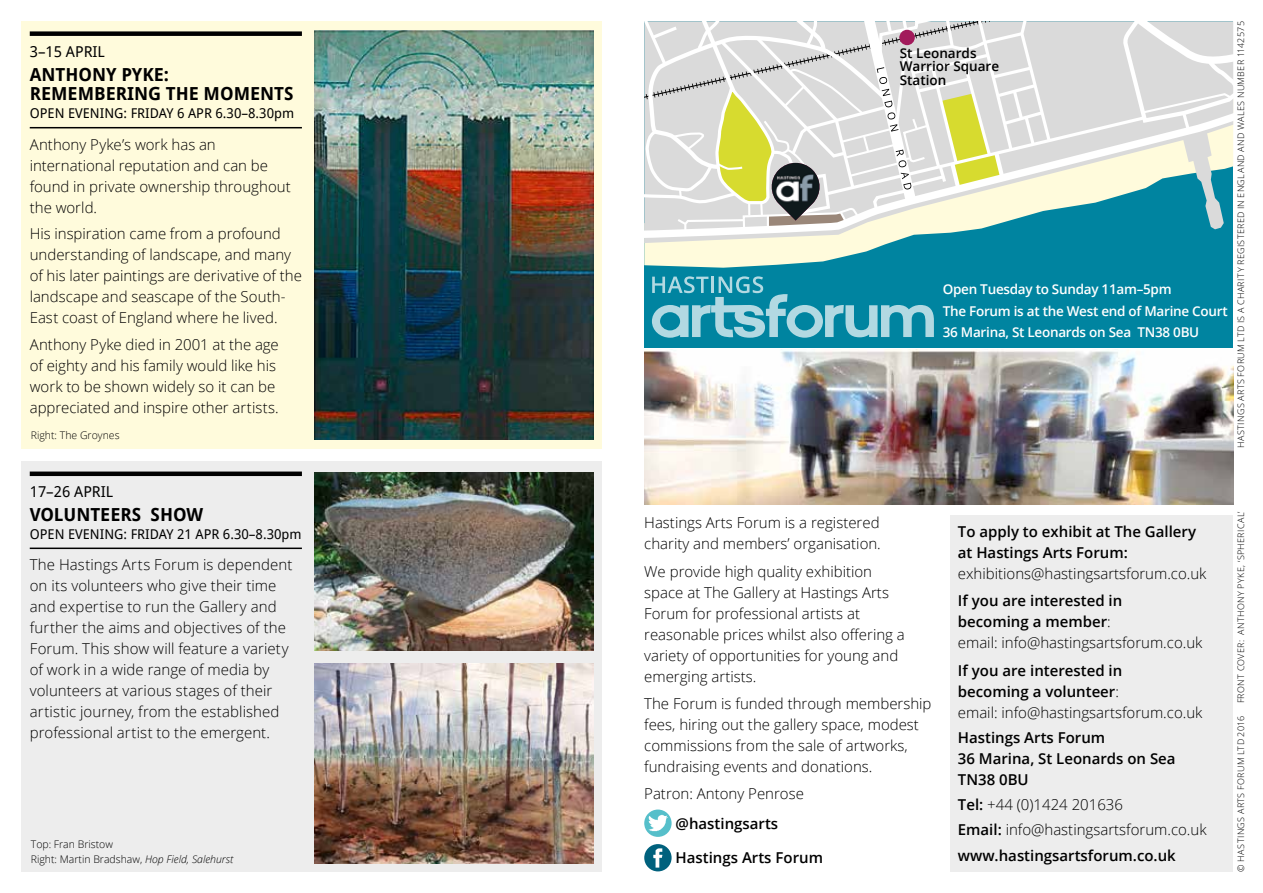
<style>
.page{position:relative;width:1263px;height:893px;background:#fff}
.page>*{position:absolute;margin:0;border:0;box-sizing:border-box;transform-origin:0 0}
.t1{font:700 18px/19.5px "Droid Sans";color:#000}
.t2{font:300 15px/21px "Open Sans";color:#000}
.t3{font:600 15px/21px "Open Sans";color:#000}
.t4{font:15px "Droid Sans";color:#000}
.t5{font:600 13.5px/21px "Open Sans";letter-spacing:-.02em;color:#fff}
.t6{font:13.5px "Droid Sans";color:#000}
.t7{font:600 13.5px/13.5px "Open Sans";color:#000}
.t8{font:300 10.5px/15px "Open Sans";color:#000}
.t9{font:300 9px "Open Sans";letter-spacing:.04em;color:#000}
.s1{font-style:italic}
.s2{font-weight:300}
.s3{font-weight:600}
</style>
<div class="page">
<div style="left:644px;top:21px;width:589px;height:327px;background:#0084a0"></div>
<svg style="left:644px;top:243px;width:245px;height:25px;fill:#fffbdc"></svg>
<svg style="left:644px;top:234px;width:282px;height:8px;background:#dfe7da"></svg>
<svg style="left:652px;top:276px;width:282px;height:62px"></svg>
<div style="left:950px;top:516px;width:283px;height:356px;background:#ededed"></div>
<img style="left:644px;top:350px;width:589px;height:155px">
<svg style="left:644px;top:21px;width:589px;height:213px;background:#d0dad0"></svg>
<img style="left:769px;top:163px;width:53px;height:41px">
<div style="left:899px;top:30px;width:16px;height:15px;background:#a21a5b;border-radius:50%"></div>
<svg style="left:644px;top:809px;width:28px;height:28px"></svg>
<img style="left:648px;top:814px;width:19px;height:19px">
<img style="left:644px;top:844px;width:28px;height:27px;border-radius:14px">
<div style="left:21px;top:21px;width:581px;height:428px;background:#fffbdc"></div>
<div style="left:21px;top:461px;width:581px;height:411px;background:#ededed"></div>
<div style="left:30px;top:31px;width:272px;height:5px;background:#000"></div>
<hr style="left:30px;top:127px;width:272px;height:1px;background:#000">
<hr style="left:30px;top:472px;width:272px;height:4px;background:#000">
<hr style="left:30px;top:548px;width:272px;height:1px;background:#000">
<img style="left:315px;top:30px;width:278px;height:410px">
<img style="left:315px;top:663px;width:278px;height:200px">
<img style="left:315px;top:472px;width:278px;height:179px">
<p class="t4" style="left:30px;top:43px;width:77px">3–15 APRIL</p>
<p class="t1" style="left:30px;top:65px;width:265px">ANTHONY PYKE:<br>REMEMBERING THE MOMENTS</p>
<p class="t6" style="left:30px;top:106px;width:266px">OPEN EVENING: FRIDAY 6 APR 6.30–8.30pm</p>
<p class="t2" style="left:30px;top:134px;width:263px">Anthony Pyke’s work has an international reputation and can be found in private ownership throughout the world.</p>
<p class="t2" style="left:30px;top:223px;width:274px">His inspiration came from a profound understanding of landscape, and many of his later paintings are derivative of the landscape and seascape of the South-East coast of England where he lived.</p>
<p class="t2" style="left:30px;top:333px;width:251px">Anthony Pyke died in 2001 at the age of eighty and his family would like his work to be shown widely so it can be appreciated and inspire other artists.</p>
<p class="t8" style="left:31px;top:427px;width:90px">Right: The Groynes</p>
<p class="t4" style="left:30px;top:483px;width:85px">17–26 APRIL</p>
<p class="t1" style="left:30px;top:505px;width:175px">VOLUNTEERS SHOW</p>
<p class="t6" style="left:30px;top:526px;width:273px">OPEN EVENING: FRIDAY 21 APR 6.30–8.30pm</p>
<p class="t2" style="left:30px;top:553px;width:264px">The Hastings Arts Forum is dependent on its volunteers who give their time and expertise to run the Gallery and further the aims and objectives of the Forum. This show will feature a variety of work in a wide range of media by volunteers at various stages of their artistic journey, from the established professional artist to the emergent.</p>
<p class="t8" style="left:31px;top:836px;width:204px">Top: Fran Bristow<br>Right: Martin Bradshaw, <span class="s1">Hop Field, Salehurst</span></p>
<p class="t7" style="left:900px;top:46px;width:101px">St Leonards<br>Warrior Square<br>Station</p>
<p class="t5" style="left:943px;top:278px;width:230px">Open Tuesday to Sunday 11am–5pm</p>
<p class="t5" style="left:943px;top:300px;width:286px">The Forum is at the West end of Marine Court<br>36 Marina, St Leonards on Sea TN38 0BU</p>
<p class="t9" style="left:1235px;top:448px;width:429px;rotate:-90deg">HASTINGS ARTS FORUM LTD IS A CHARITY REGISTERED IN ENGLAND AND WALES NUMBER 1142575</p>
<p class="t2" style="left:644px;top:512px;width:238px">Hastings Arts Forum is a registered charity and members’ organisation.</p>
<p class="t2" style="left:644px;top:560px;width:262px">We provide high quality exhibition space at The Gallery at Hastings Arts Forum for professional artists at reasonable prices whilst also offering a variety of opportunities for young and emerging artists.</p>
<p class="t2" style="left:644px;top:692px;width:289px">The Forum is funded through membership fees, hiring out the gallery space, modest commissions from the sale of artworks, fundraising events and donations.</p>
<p class="t2" style="left:644px;top:783px;width:161px">Patron: Antony Penrose</p>
<p class="t3" style="left:676px;top:813px;width:104px">@hastingsarts</p>
<p class="t3" style="left:676px;top:846px;width:149px">Hastings Arts Forum</p>
<p class="t3" style="left:958px;top:521px;width:240px">To apply to exhibit at The Gallery at Hastings Arts Forum:</p>
<p class="t2" style="left:958px;top:563px;width:250px">exhibitions@hastingsartsforum.co.uk</p>
<p class="t3" style="left:958px;top:590px;width:246px">If you are interested in<br>becoming a member<span class="s2">:<br>email: info@hastingsartsforum.co.uk</span></p>
<p class="t3" style="left:958px;top:659px;width:246px">If you are interested in<br>becoming a volunteer<span class="s2">:<br>email: info@hastingsartsforum.co.uk</span></p>
<p class="t3" style="left:958px;top:727px;width:219px">Hastings Arts Forum<br>36 Marina, St Leonards on Sea<br>TN38 0BU</p>
<p class="t2" style="left:958px;top:792px;width:250px;line-height:25.2px"><span class="s3">Tel:</span> +44 (0)1424 201636<br><span class="s3">Email:</span> info@hastingsartsforum.co.uk <span class="s3">www.hastingsartsforum.co.uk</span></p>
<p class="t9" style="left:1235px;top:703px;width:193px;rotate:-90deg">FRONT COVER: ANTHONY PYKE, ‘SPHERICAL’</p>
<p class="t9" style="left:1235px;top:872px;width:157px;rotate:-90deg">© HASTINGS ARTS FORUM LTD 2016</p>
</div>
